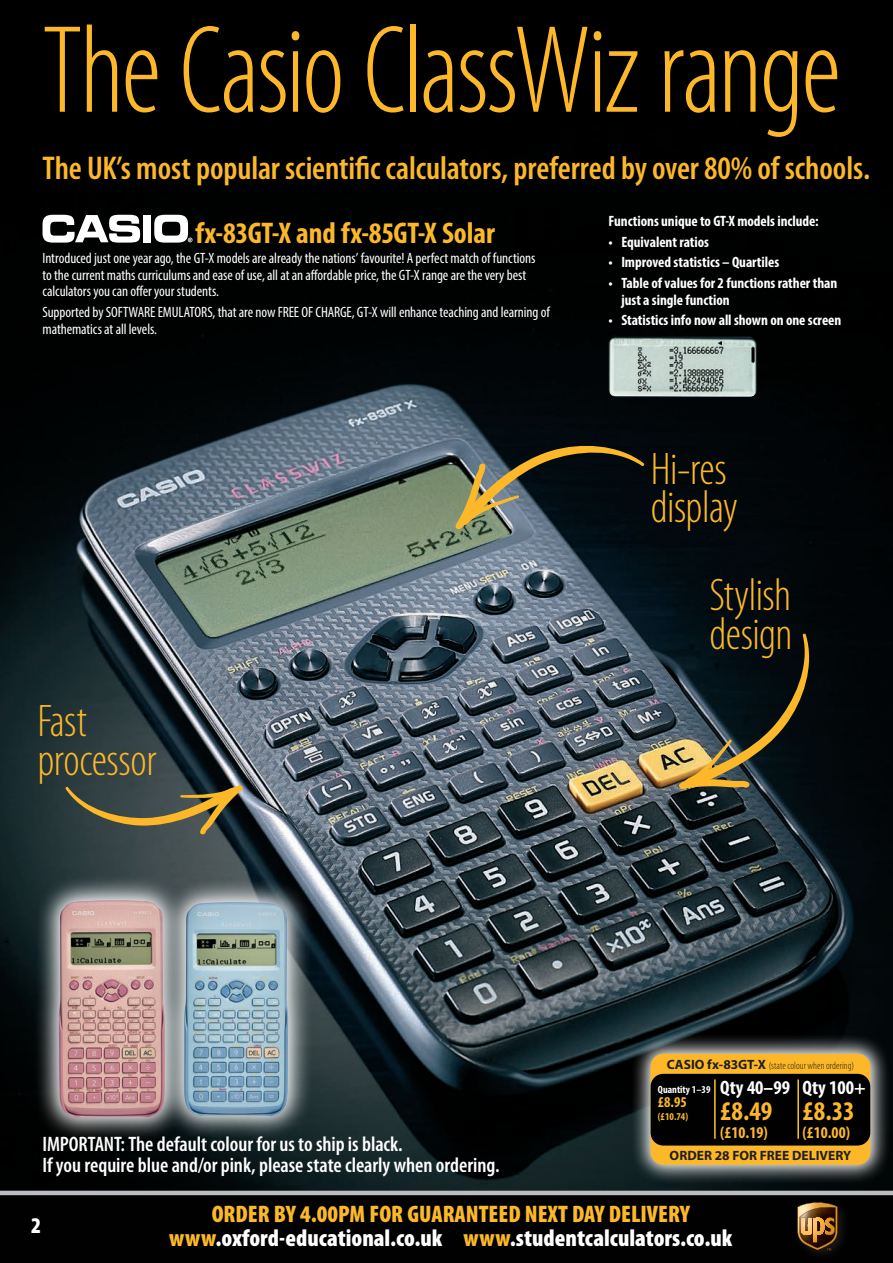
<style>
.page{position:relative;width:893px;height:1263px;background:#fff}
.page>*{position:absolute;margin:0;border:0;box-sizing:border-box;transform-origin:0 0}
.t1{font:300 condensed 126px "Myriad Pro";letter-spacing:-.02em;color:#fcb828;scale:.95 1}
.t2{font:300 condensed 45.9px/38.7px "Myriad Pro";letter-spacing:-.015em;color:#fcb828}
.t3{font:600 condensed 33px "Myriad Pro";letter-spacing:-.005em;color:#fcb828}
.t4{font:700 condensed 30px "Myriad Pro";letter-spacing:-.005em;color:#fcb828}
.t5{font:700 condensed 27px "Myriad Pro";color:#fcb828}
.t6{font:900 condensed 24px/24px "Myriad Pro";color:#fff;text-align:center}
.t7{font:900 condensed 22.5px "Myriad Pro";color:#fff}
.t8{font:600 condensed 21px/21px "Myriad Pro";color:#fff}
.t9{font:700 condensed 19.5px "Myriad Pro";color:#fff}
.t10{font:700 condensed 16.5px "Myriad Pro";color:#fcb828}
.t11{font:condensed 15px/16.5px "Myriad Pro";letter-spacing:-.005em;color:#fff}
.t12{font:700 condensed 15px/16.5px "Myriad Pro";letter-spacing:-.005em;color:#fff}
.t13{font:700 condensed 15px "Myriad Pro";color:#fcb828}
.t14{font:700 13.5px "Myriad Pro";color:#231f20}
.t15{font:300 condensed 10.5px "Myriad Pro";letter-spacing:.005em;color:#231f20}
.t16{font:700 condensed 10.5px "Myriad Pro";color:#fff}
.t17{font:700 condensed 10.5px "Myriad Pro";color:#fcb828}
.s1{font-weight:700;font-stretch:normal;font-size:13.5px}
.s2{color:#fcb828}
</style>
<div class="page">
<img style="left:0;top:0;width:893px;height:1191px">
<div style="left:0;top:1191px;width:893px;height:72px;background:#010101"></div>
<div style="left:793px;top:1198px;width:57px;height:64px;background:#231f20;opacity:.75"></div>
<svg style="left:793px;top:1198px;width:45px;height:52px"></svg>
<hr style="left:0;top:1191px;width:893px;height:4px;background:#bcbdc0">
<svg style="left:43px;top:215px;width:97px;height:28px"></svg>
<div style="left:143px;top:215px;width:8px;height:27px;background:#fff"></div>
<svg style="left:154px;top:215px;width:39px;height:28px"></svg>
<svg style="left:65px;top:784px;width:179px;height:51px"></svg>
<svg style="left:677px;top:633px;width:138px;height:157px"></svg>
<svg style="left:454px;top:442px;width:191px;height:89px"></svg>
<svg style="left:630px;top:1034px;width:261px;height:151px"></svg>
<div style="left:651px;top:1054px;width:219px;height:111px;background:#fcb828;border-radius:13px"></div>
<div style="left:651px;top:1074px;width:219px;height:71px;background:#010101;border-radius:13px"></div>
<hr style="left:714px;top:1079px;width:2px;height:60px;background:#fec80b">
<hr style="left:797px;top:1079px;width:2px;height:60px;background:#fec80b">
<svg style="left:34px;top:875px;width:156px;height:266px"></svg>
<img style="left:59px;top:900px;width:100px;height:218px">
<svg style="left:159px;top:878px;width:154px;height:263px"></svg>
<img style="left:184px;top:902px;width:105px;height:214px">
<img style="left:609px;top:337px;width:148px;height:60px">
<h1 class="t1" style="left:43px;top:3px;width:842px">The Casio ClassWiz range</h1>
<h3 class="t3" style="left:43px;top:150px;width:829px">The UK’s most popular scientific calculators, preferred by over 80% of schools.</h3>
<h3 class="t4" style="left:195px;top:214px;width:301px">fx-83GT-X and fx-85GT-X Solar</h3>
<p class="t11" style="left:43px;top:250px;width:494px">Introduced just one year ago, the GT-X models are already the nations’ favourite! A perfect match of functions to the current maths curriculums and ease of use, all at an affordable price, the GT-X range are the very best calculators you can offer your students.</p>
<p class="t11" style="left:43px;top:304px;width:509px">Supported by SOFTWARE EMULATORS, that are now FREE OF CHARGE, GT-X will enhance teaching and learning of mathematics at all levels.</p>
<h2 class="t2" style="left:37px;top:703px;width:120px">Fast processor</h2>
<p class="t12" style="left:609px;top:212px;width:211px">Functions unique to GT-X models include:</p>
<p class="t12" style="left:609px;top:233px;width:102px">• Equivalent ratios</p>
<p class="t12" style="left:609px;top:254px;width:172px">• Improved statistics – Quartiles</p>
<p class="t12" style="left:621px;top:275px;width:217px;text-indent:-13px">• Table of values for 2 functions rather than just a single function</p>
<p class="t12" style="left:609px;top:312px;width:234px">• Statistics info now all shown on one screen</p>
<h2 class="t2" style="left:651px;top:450px;width:88px">Hi-res display</h2>
<h2 class="t2" style="left:709px;top:576px;width:85px">Stylish design</h2>
<h3 class="t8" style="left:43px;top:1134px;width:459px">IMPORTANT: The default colour for us to ship is black.<br>If you require blue and/or pink, please state clearly when ordering.</h3>
<p class="t15" style="left:667px;top:1060px;width:189px"><span class="s1">CASIO fx-83GT-X</span> (state colour when ordering)</p>
<p class="t16" style="left:658px;top:1083px;width:54px">Quantity 1–39</p>
<p class="t13" style="left:658px;top:1092px;width:31px">£8.95</p>
<p class="t17" style="left:658px;top:1110px;width:32px">(£10.74)</p>
<h3 class="t9" style="left:720px;top:1075px;width:71px">Qty 40–99</h3>
<h3 class="t5" style="left:720px;top:1094px;width:54px">£8.49</h3>
<p class="t10" style="left:720px;top:1122px;width:49px">(£10.19)</p>
<h3 class="t9" style="left:802px;top:1075px;width:65px">Qty 100+</h3>
<h3 class="t5" style="left:802px;top:1094px;width:54px">£8.33</h3>
<p class="t10" style="left:802px;top:1122px;width:49px">(£10.00)</p>
<p class="t14" style="left:670px;top:1147px;width:183px">ORDER 28 FOR FREE DELIVERY</p>
<h3 class="t7" style="left:31px;top:1213px;width:11px">2</h3>
<h3 class="t6" style="left:169px;top:1202px;width:565px"><span class="s2">ORDER BY 4.00PM FOR GUARANTEED NEXT DAY DELIVERY www</span>.oxford-educational.co.uk <span class="s2">www</span>.studentcalculators.co.uk</h3>
</div>
